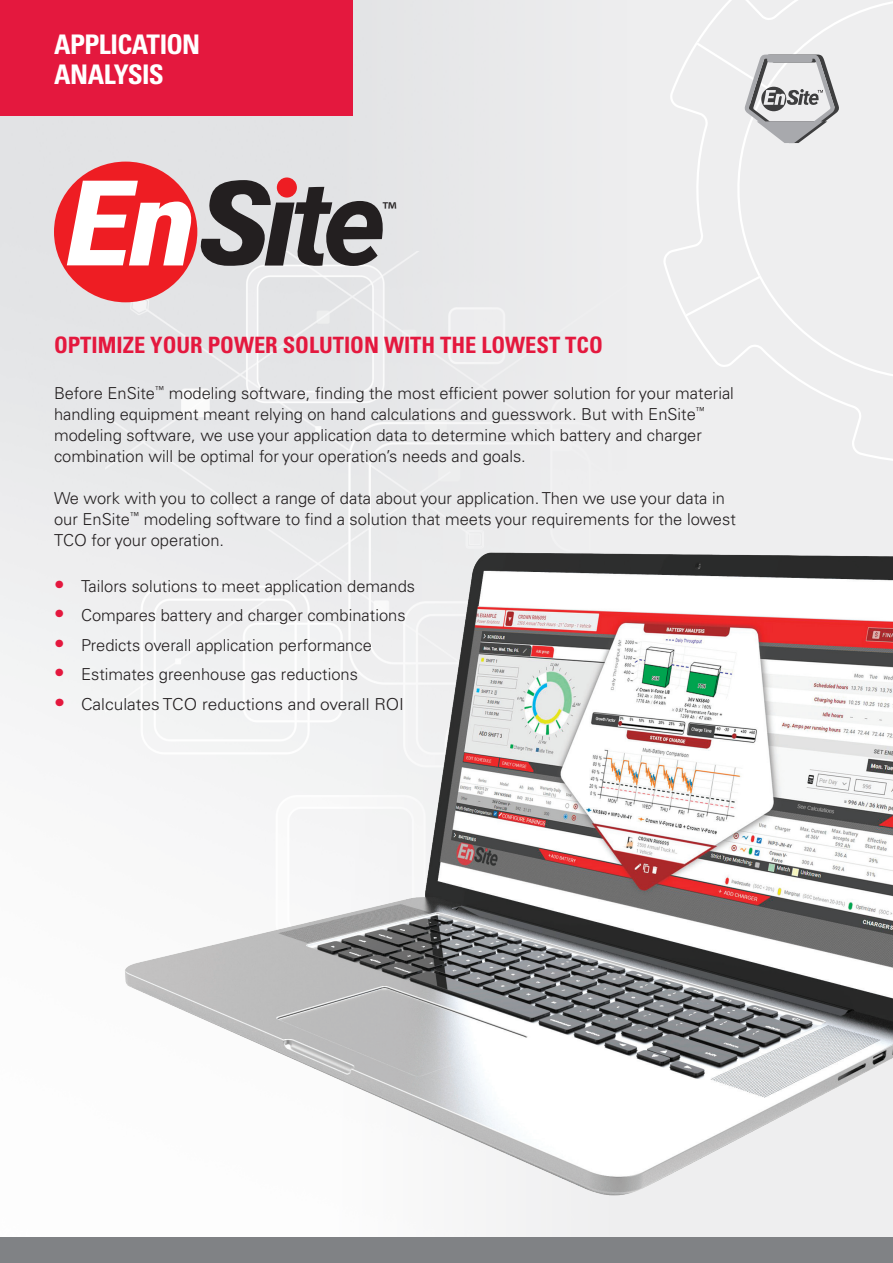
<style>
.page{position:relative;width:893px;height:1263px;background:#eeeeef}
.page>*{position:absolute;margin:0;border:0;box-sizing:border-box;transform-origin:0 0}
.t1{font:700 condensed 27px/30px "Univers LT Pro";letter-spacing:-.025em;color:#fff}
.t2{font:23.4px "Myriad Pro";color:#231f20}
.t3{font:700 condensed 22.5px "Univers LT Pro";color:#e4183e}
.t4{font:300 16.5px/21px "Univers LT Pro 45";color:#231f20}
.t5{font:300 16.5px "Univers LT Pro 45";color:#231f20;scale:1.05 1}
.s1{font-size:21px;color:#e4183e}
</style>
<div class="page">
<div style="left:54px;top:162px;width:143px;height:140px;background:#ee1d23;border-radius:50%"></div>
<svg style="left:67px;top:180px;width:316px;height:87px"></svg>
<div style="left:277px;top:177px;width:20px;height:21px;background:#ee1d23;border-radius:50%"></div>
<svg style="left:664px;top:0;width:229px;height:461px"></svg>
<img style="left:89px;top:503px;width:804px;height:735px">
<div style="left:0;top:0;width:353px;height:116px;background:#e4183e"></div>
<div style="left:0;top:1238px;width:893px;height:25px;background:#808285"></div>
<h1 class="t1" style="left:54px;top:29px;width:148px">APPLICATION<br>ANALYSIS</h1>
<h2 class="t2" style="left:382px;top:196px;width:16px">™</h2>
<h3 class="t3" style="left:54px;top:331px;width:550px">OPTIMIZE YOUR POWER SOLUTION WITH THE LOWEST TCO</h3>
<p class="t4" style="left:54px;top:382px;width:681px">Before EnSite<sup>™</sup> modeling software, finding the most efficient power solution for your material handling equipment meant relying on hand calculations and guesswork. But with EnSite<sup>™ </sup>modeling software, we use your application data to determine which battery and charger combination will be optimal for your operation’s needs and goals.</p>
<p class="t4" style="left:54px;top:487px;width:683px">We work with you to collect a range of data about your application. Then we use your data in our EnSite<sup>™</sup> modeling software to find a solution that meets your requirements for the lowest<br>TCO for your operation.</p>
<p class="t4" style="left:54px;top:575px;width:363px"><span class="s1">•</span> Tailors solutions to meet application demands</p>
<p class="t4" style="left:54px;top:604px;width:353px"><span class="s1">•</span> Compares battery and charger combinations</p>
<p class="t4" style="left:54px;top:634px;width:319px"><span class="s1">•</span> Predicts overall application performance</p>
<p class="t4" style="left:54px;top:663px;width:305px"><span class="s1">•</span> Estimates greenhouse gas reductions</p>
<p class="t5" style="left:54px;top:693px;width:335px"><span class="s1">•</span> Calculates TCO reductions and overall ROI</p>
</div>
